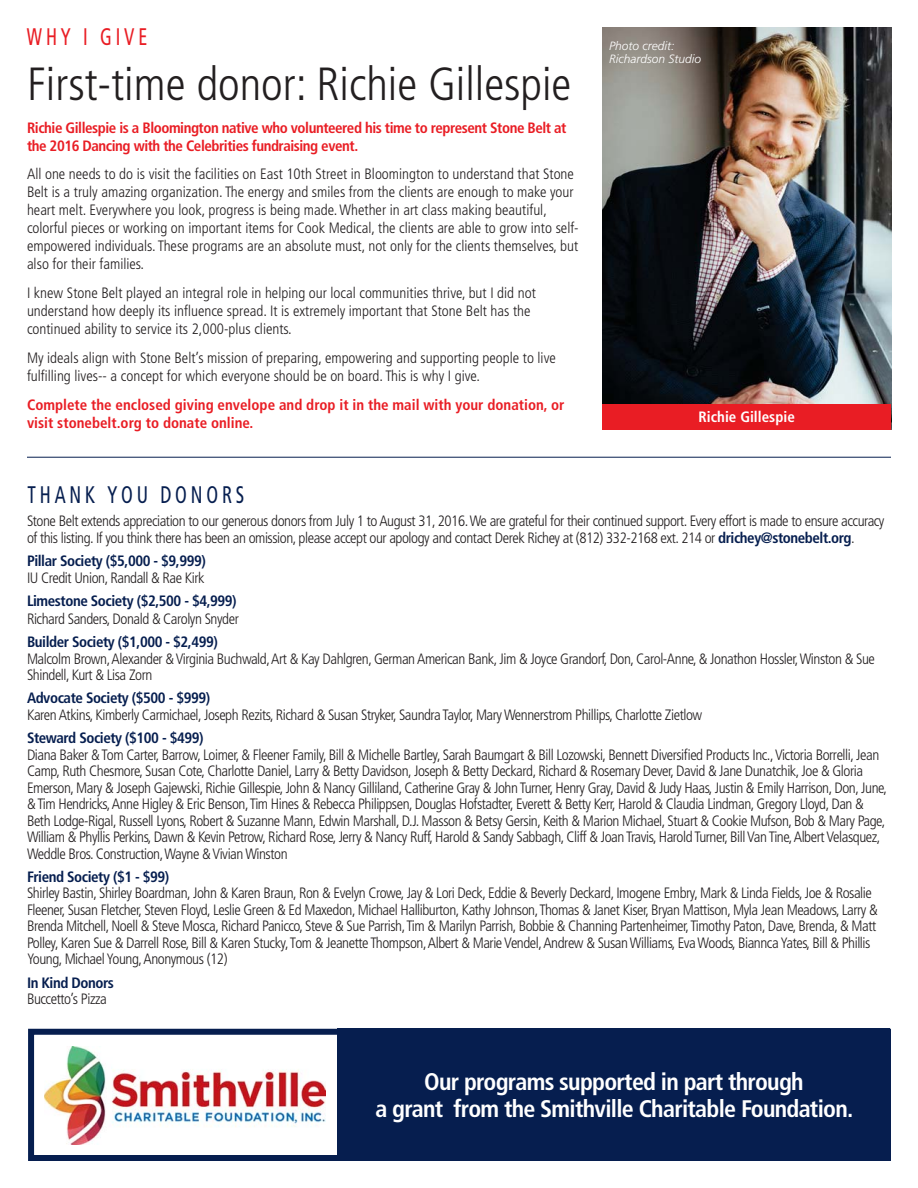
<style>
.page{position:relative;width:918px;height:1188px;background:#fff}
.page>*{position:absolute;margin:0;border:0;box-sizing:border-box;transform-origin:0 0}
.t1{font:300 condensed 46.5px "Frutiger";color:#231f20}
.t2{font:700 condensed 24px/27px "Frutiger";letter-spacing:-.03em;color:#fff;text-align:center}
.t3{font:condensed 24px "Frutiger";letter-spacing:.2em;color:#061e4f;scale:.8 1}
.t4{font:condensed 24px "Frutiger";letter-spacing:.2em;color:#e91d24;scale:.8 1}
.t5{font:300 condensed 15px/16.5px "Frutiger";letter-spacing:-.03em;color:#231f20}
.t6{font:300 condensed 15px/18px "Frutiger";color:#231f20}
.t7{font:700 condensed 15px/18px "Frutiger";letter-spacing:-.03em;color:#e91d24}
.t8{font:700 condensed 15px/18px "Frutiger";color:#e91d24}
.t9{font:700 condensed 15px "Frutiger";color:#fff}
.t10{font:italic 300 12px/13.5px "Frutiger";color:#fff}
.s1{font-weight:700;color:#061e4f}
</style>
<div class="page">
<img style="left:603px;top:27px;width:288px;height:377px">
<hr style="left:27px;top:457px;width:864px;height:1px;background:#061e4f">
<img style="left:44px;top:1047px;width:281px;height:98px">
<div style="left:28px;top:1029px;width:863px;height:132px;border:6px solid #061e4f"></div>
<div style="left:337px;top:1029px;width:553px;height:132px;background:#061e4f"></div>
<div style="left:603px;top:404px;width:288px;height:26px;background:#e91d24"></div>
<p class="t4" style="left:27px;top:27px;width:152px">WHY I GIVE</p>
<p class="t1" style="left:27px;top:66px;width:546px">First-time donor: Richie Gillespie</p>
<p class="t7" style="left:27px;top:120px;width:541px">Richie Gillespie is a Bloomington native who volunteered his time to represent Stone Belt at the 2016 Dancing with the Celebrities fundraising event.</p>
<p class="t6" style="left:27px;top:166px;width:553px">All one needs to do is visit the facilities on East 10th Street in Bloomington to understand that Stone Belt is a truly amazing organization. The energy and smiles from the clients are enough to make your heart melt. Everywhere you look, progress is being made. Whether in art class making beautiful, colorful pieces or working on important items for Cook Medical, the clients are able to grow into self&shy;empowered individuals. These programs are an absolute must, not only for the clients themselves, but also for their families.</p>
<p class="t6" style="left:27px;top:285px;width:510px">I knew Stone Belt played an integral role in helping our local communities thrive, but I did not understand how deeply its influence spread. It is extremely important that Stone Belt has the continued ability to service its 2,000-plus clients.</p>
<p class="t6" style="left:27px;top:350px;width:530px">My ideals align with Stone Belt’s mission of preparing, empowering and supporting people to live fulfilling lives-- a concept for which everyone should be on board. This is why I give.</p>
<p class="t8" style="left:27px;top:397px;width:539px">Complete the enclosed giving envelope and drop it in the mail with your donation, or visit stonebelt.org to donate online.</p>
<p class="t3" style="left:27px;top:485px;width:273px">THANK YOU DONORS</p>
<p class="t10" style="left:609px;top:40px;width:94px">Photo credit:<br>Richardson Studio</p>
<p class="t9" style="left:699px;top:411px;width:98px">Richie Gillespie</p>
<p class="t5" style="left:27px;top:514px;width:859px">Stone Belt extends appreciation to our generous donors from July 1 to August 31, 2016. We are grateful for their continued support. Every effort is made to ensure accuracy of this listing. If you think there has been an omission, please accept our apology and contact Derek Richey at (812) 332-2168 ext. 214 or <span class="s1">drichey@stonebelt.org</span>.</p>
<p class="t5" style="left:27px;top:554px;width:180px"><span class="s1">Pillar Society ($5,000 - $9,999)<br></span>IU Credit Union, Randall &amp; Rae Kirk</p>
<p class="t5" style="left:27px;top:593px;width:213px;line-height:18px"><span class="s1">Limestone Society ($2,500 - $4,999)<br></span>Richard Sanders, Donald &amp; Carolyn Snyder</p>
<p class="t5" style="left:27px;top:635px;width:849px"><span class="s1">Builder Society ($1,000 - $2,499)<br></span>Malcolm Brown, Alexander &amp; Virginia Buchwald, Art &amp; Kay Dahlgren, German American Bank, Jim &amp; Joyce Grandorf, Don, Carol-Anne, &amp; Jonathon Hossler, Winston &amp; Sue<br>Shindell, Kurt &amp; Lisa Zorn</p>
<p class="t5" style="left:27px;top:691px;width:677px"><span class="s1">Advocate Society ($500 - $999)<br></span>Karen Atkins, Kimberly Carmichael, Joseph Rezits, Richard &amp; Susan Stryker, Saundra Taylor, Mary Wennerstrom Phillips, Charlotte Zietlow</p>
<p class="t5" style="left:27px;top:731px;width:862px"><span class="s1">Steward Society ($100 - $499)<br></span>Diana Baker &amp; Tom Carter, Barrow, Loimer, &amp; Fleener Family, Bill &amp; Michelle Bartley, Sarah Baumgart &amp; Bill Lozowski, Bennett Diversified Products Inc., Victoria Borrelli, Jean Camp, Ruth Chesmore, Susan Cote, Charlotte Daniel, Larry &amp; Betty Davidson, Joseph &amp; Betty Deckard, Richard &amp; Rosemary Dever, David &amp; Jane Dunatchik, Joe &amp; Gloria Emerson, Mary &amp; Joseph Gajewski, Richie Gillespie, John &amp; Nancy Gilliland, Catherine Gray &amp; John Turner, Henry Gray, David &amp; Judy Haas, Justin &amp; Emily Harrison, Don, June, &amp; Tim Hendricks, Anne Higley &amp; Eric Benson, Tim Hines &amp; Rebecca Philippsen, Douglas Hofstadter, Everett &amp; Betty Kerr, Harold &amp; Claudia Lindman, Gregory Lloyd, Dan &amp; Beth Lodge-Rigal, Russell Lyons, Robert &amp; Suzanne Mann, Edwin Marshall, D.J. Masson &amp; Betsy Gersin, Keith &amp; Marion Michael, Stuart &amp; Cookie Mufson, Bob &amp; Mary Page, William &amp; Phyllis Perkins, Dawn &amp; Kevin Petrow, Richard Rose, Jerry &amp; Nancy Ruff, Harold &amp; Sandy Sabbagh, Cliff &amp; Joan Travis, Harold Turner, Bill Van Tine, Albert Velasquez, Weddle Bros. Construction, Wayne &amp; Vivian Winston</p>
<p class="t5" style="left:27px;top:870px;width:852px"><span class="s1">Friend Society ($1 - $99)<br></span>Shirley Bastin, Shirley Boardman, John &amp; Karen Braun, Ron &amp; Evelyn Crowe, Jay &amp; Lori Deck, Eddie &amp; Beverly Deckard, Imogene Embry, Mark &amp; Linda Fields, Joe &amp; Rosalie Fleener, Susan Fletcher, Steven Floyd, Leslie Green &amp; Ed Maxedon, Michael Halliburton, Kathy Johnson, Thomas &amp; Janet Kiser, Bryan Mattison, Myla Jean Meadows, Larry &amp; Brenda Mitchell, Noell &amp; Steve Mosca, Richard Panicco, Steve &amp; Sue Parrish, Tim &amp; Marilyn Parrish, Bobbie &amp; Channing Partenheimer, Timothy Paton, Dave, Brenda, &amp; Matt Polley, Karen Sue &amp; Darrell Rose, Bill &amp; Karen Stucky, Tom &amp; Jeanette Thompson, Albert &amp; Marie Vendel, Andrew &amp; Susan Williams, Eva Woods, Biannca Yates, Bill &amp; Phillis Young, Michael Young, Anonymous (12)</p>
<p class="t5" style="left:27px;top:975px;width:88px"><span class="s1">In Kind Donors<br></span>Buccetto’s Pizza</p>
<p class="t2" style="left:375px;top:1070px;width:479px">Our programs supported in part through<br>a grant from the Smithville Charitable Foundation.</p>
</div>
